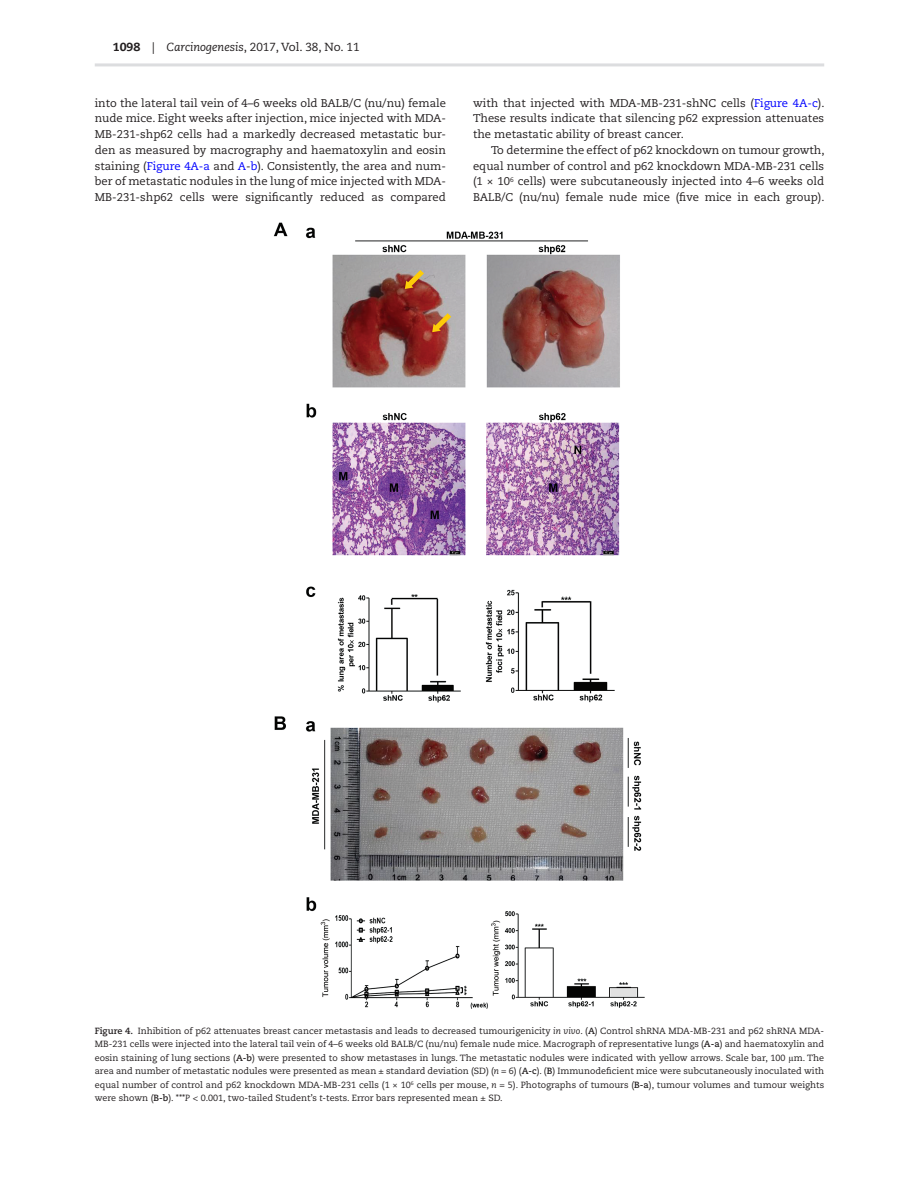
<style>
.page{position:relative;width:919px;height:1187px;background:#fff}
.page>*{position:absolute;margin:0;border:0;box-sizing:border-box;transform-origin:0 0}
.t1{font:11.7px "Caecilia LT Std";color:#231f20}
.t2{font:11.25px/15.8px "Caecilia LT Std";color:#231f20;text-align:justify}
.t3{font:9px/13.5px "Caecilia LT Std";color:#231f20;text-align:justify}
.s1{font-weight:800}
.s2{font-style:italic}
.s3{color:#00f}
.s4{font-family:"Gandhari Unicode"}
.s5{font-weight:700}
</style>
<div class="page">
<hr style="left:95px;top:63px;width:729px;height:3px;background:#dcdddf">
<img style="left:274px;top:223px;width:371px;height:786px">
<p class="t1" style="left:113px;top:41px;width:248px"><span class="s1">1098</span> | <span class="s2">Carcinogenesis</span>, 2017, Vol. 38, No. 11</p>
<p class="t2" style="left:95px;top:95px;width:353px">into the lateral tail vein of 4–6 weeks old BALB/C (nu/nu) female nude mice. Eight weeks after injection, mice injected with MDA-MB-231-shp62 cells had a markedly decreased metastatic bur&shy;den as measured by macrography and haematoxylin and eosin staining (<span class="s3">Figure 4A-a</span> and <span class="s3">A</span>-<span class="s3">b</span>). Consistently, the area and num&shy;ber of metastatic nodules in the lung of mice injected with MDA-MB-231-shp62 cells were significantly reduced as compared</p>
<p class="t2" style="left:473px;top:95px;width:353px">with that injected with MDA-MB-231-shNC cells (<span class="s3">Figure 4A-c</span>).<br>These results indicate that silencing p62 expression attenuates the metastatic ability of breast cancer.</p>
<p class="t2" style="left:473px;top:142px;width:353px;text-indent:18px">To determine the effect of p62 knockdown on tumour growth, equal number of control and p62 knockdown MDA-MB-231 cells (1 <span class="s4">×</span> 10<sup>6</sup> cells) were subcutaneously injected into 4–6 weeks old BALB/C (nu/nu) female nude mice (five mice in each group).</p>
<p class="t3" style="left:95px;top:1023px;width:731px"><span class="s5">Figure 4.</span> Inhibition of p62 attenuates breast cancer metastasis and leads to decreased tumourigenicity <span class="s2">in vivo</span>. (<span class="s5">A</span>) Control shRNA MDA-MB-231 and p62 shRNA MDA-MB-231 cells were injected into the lateral tail vein of 4–6 weeks old BALB/C (nu/nu) female nude mice. Macrograph of representative lungs (<span class="s5">A-a</span>) and haematoxylin and eosin staining of lung sections (<span class="s5">A-b</span>) were presented to show metastases in lungs. The metastatic nodules were indicated with yellow arrows. Scale bar, 100 <span class="s4">μ</span>m. The area and number of metastatic nodules were presented as mean ± standard deviation (SD) (<span class="s2">n</span> = 6) (<span class="s5">A-c</span>). (<span class="s5">B</span>) Immunodeficient mice were subcutaneously inoculated with equal number of control and p62 knockdown MDA-MB-231 cells (1 <span class="s4">×</span> 10<sup>6</sup> cells per mouse, <span class="s2">n</span> = 5). Photographs of tumours (<span class="s5">B-a</span>), tumour volumes and tumour weights were shown (<span class="s5">B-b</span>). ***<span class="s2">P</span> &lt; 0.001, two-tailed Student’s <span class="s2">t</span>-tests. Error bars represented mean ± SD.</p>
</div>
